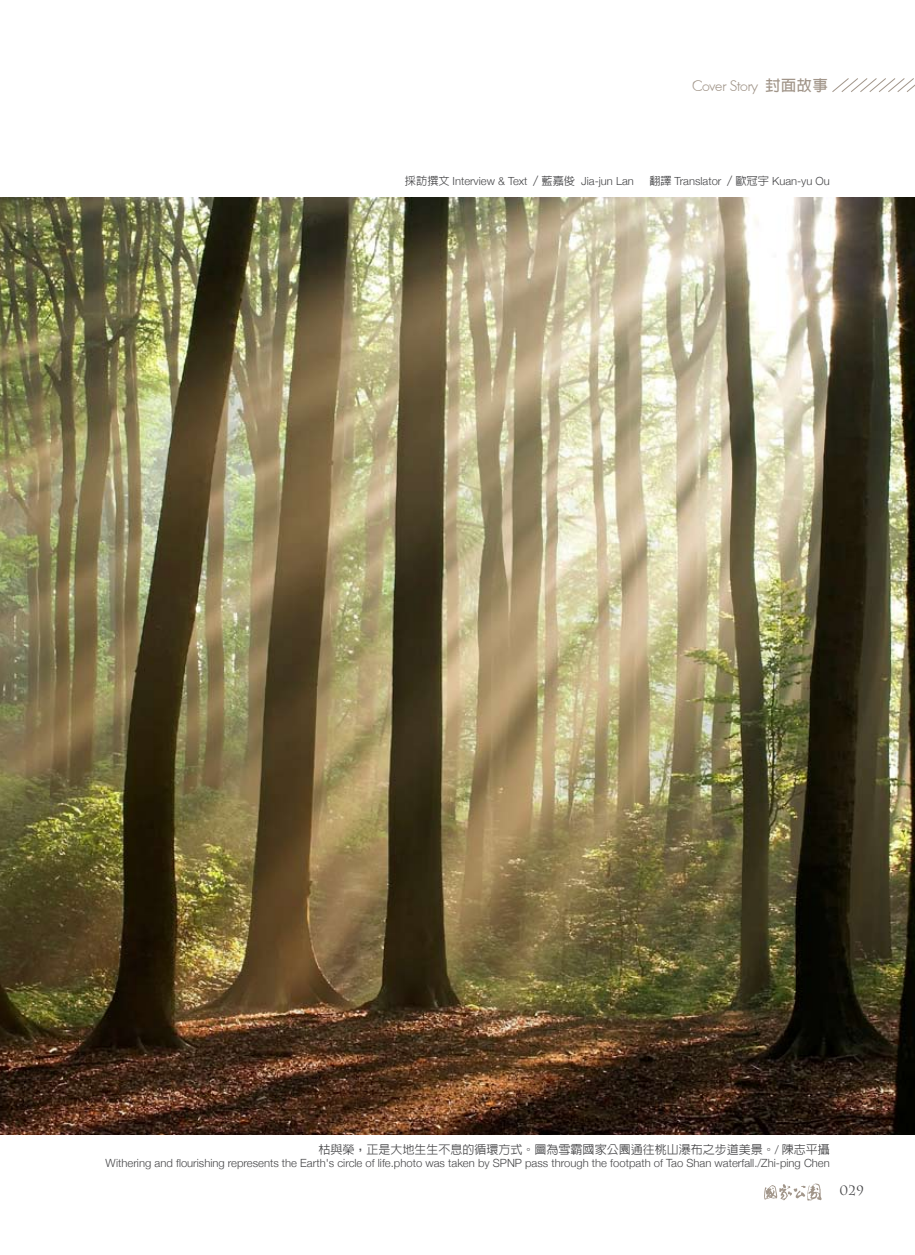
<style>
.page{position:relative;width:915px;height:1255px;background:#fff}
.page>*{position:absolute;margin:0;border:0;box-sizing:border-box;transform-origin:0 0}
.t1{font:15px "Fut Lig";color:#a19589}
.t2{font:13.5px "Charlemagne Std";color:#464648}
.t3{font:500 12px "Lin Gothic";color:#464648}
.t4{font:300 11.25px "Helvetica Neue";color:#464648}
.t5{font:300 11.1px "Helvetica Neue";color:#464648}
.s1{font-family:"Lin Gothic";font-weight:700}
.s2{font-family:"Lin Gothic";font-weight:500}
.s3{font-family:"Helvetica Neue";font-weight:300}
</style>
<div class="page">
<img style="left:0;top:198px;width:914px;height:936px">
<svg style="left:764px;top:1183px;width:57px;height:17px"></svg>
<svg style="left:832px;top:78px;width:82px;height:14px"></svg>
<h1 class="t1" style="left:692px;top:77px;width:136px">Cover Story <span class="s1">封面故事</span></h1>
<p class="t5" style="left:405px;top:175px;width:230px"><span class="s2">採訪撰文</span> Interview &amp; Text <span class="s2">／藍嘉俊</span> Jia-jun Lan</p>
<p class="t5" style="left:649px;top:175px;width:182px"><span class="s2">翻譯</span> Translator <span class="s2">／歐冠宇</span> Kuan-yu Ou</p>
<p class="t3" style="left:318px;top:1143px;width:512px">枯與榮，正是大地生生不息的循環方式。圖為雪霸國家公園通往桃山瀑布之步道美景。<span class="s3">/</span> 陳志平攝</p>
<p class="t4" style="left:106px;top:1156px;width:725px">Withering and flourishing represents the Earth's circle of life.photo was taken by SPNP pass through the footpath of Tao Shan waterfall./Zhi-ping Chen</p>
<p class="t2" style="left:839px;top:1182px;width:26px">029</p>
</div>
